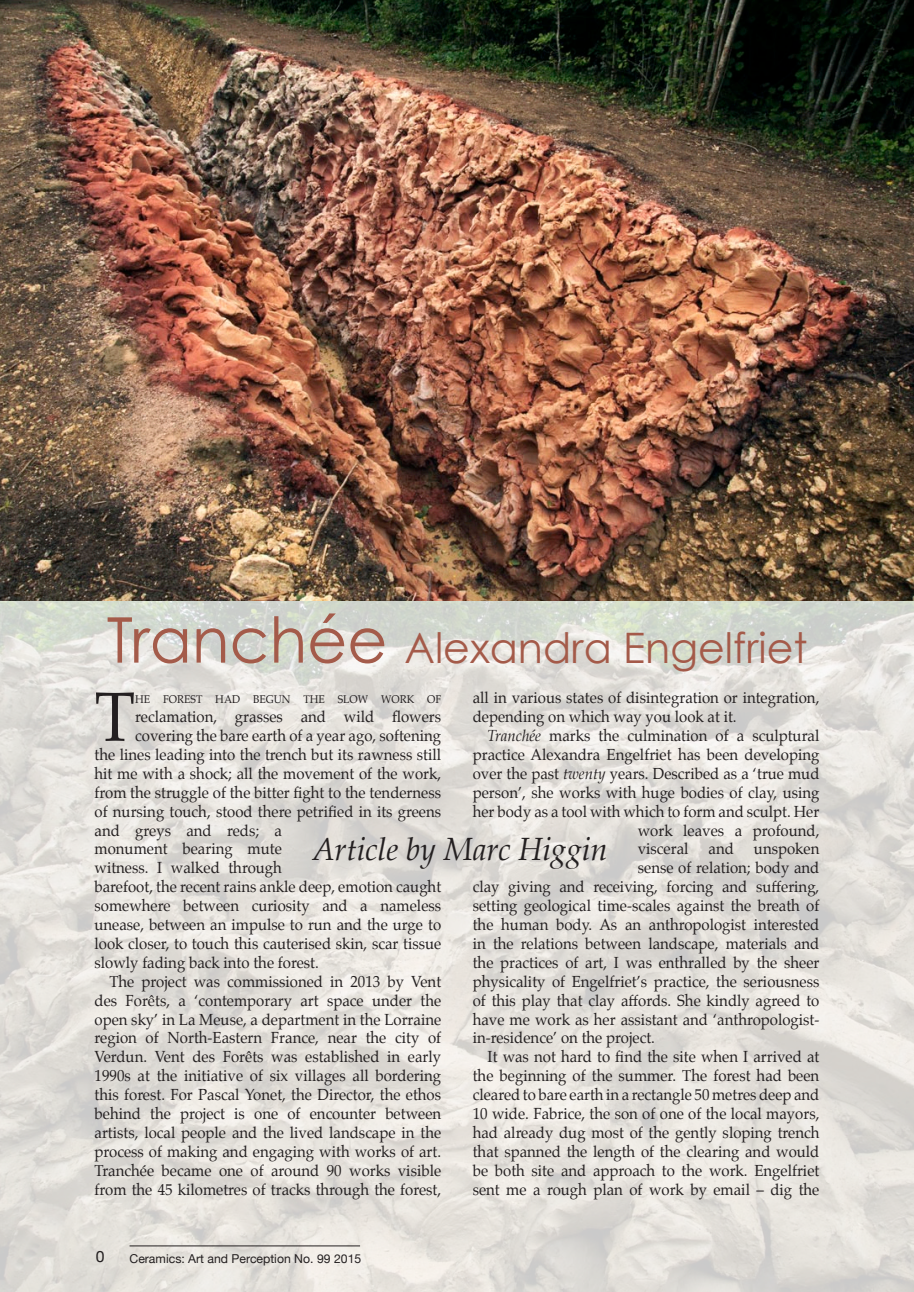
<style>
.page{position:relative;width:914px;height:1292px;background:#fff}
.page>*{position:absolute;margin:0;border:0;box-sizing:border-box;transform-origin:0 0}
.body_copy{font:70px "Palatino";color:#231f20;scale:.95 1}
.t1{font:42px "Century Gothic";color:#a45a49}
.t2{font:italic 31.5px "Palatino";color:#231f20}
.body_copy-2{font:15.75px/18.9px "Palatino";color:#231f20;text-align:justify;scale:.95 1}
.t3{font:15.75px "Helvetica Neue";color:#231f20}
.t4{font:12.25px "Helvetica Neue";color:#231f20}
.body_copy-3{font:11.03px "Palatino";color:#231f20;scale:.95 1}
.s1{font-size:63px;color:#a45b4a}
.s2{font-style:italic}
</style>
<div class="page">
<img style="left:0;top:600px;width:914px;height:692px">
<img style="left:0;top:0;width:914px;height:600px">
<hr style="left:129px;top:1245px;width:231px;height:1px;background:#231f20">
<p class="t1" style="left:107px;top:622px;width:702px"><span class="s1">Tranchée</span> Alexandra Engelfriet</p>
<p class="body_copy-2" style="left:472px;top:688px;width:366px">all in various states of disintegration or integration, depending on which way you look at it.</p>
<p class="body_copy-2" style="left:487px;top:726px;width:351px"><span class="s2">Tranchée</span> marks the culmination of a sculptural</p>
<p class="body_copy-2" style="left:472px;top:745px;width:366px">practice Alexandra Engelfriet has been developing</p>
<p class="body_copy-2" style="left:472px;top:764px;width:366px">over the past <span class="s2">twenty</span> years. Described as a ‘true mud</p>
<p class="body_copy-2" style="left:472px;top:783px;width:366px">person’, she works with huge bodies of clay, using</p>
<p class="body_copy-2" style="left:472px;top:801px;width:366px">her body as a tool with which to form and sculpt. Her</p>
<p class="body_copy-2" style="left:637px;top:820px;width:193px">work leaves a profound,</p>
<p class="body_copy-2" style="left:637px;top:839px;width:55px">visceral</p>
<p class="body_copy-2" style="left:708px;top:839px;width:28px">and</p>
<p class="body_copy-2" style="left:754px;top:839px;width:70px">unspoken</p>
<p class="body_copy-2" style="left:637px;top:858px;width:193px">sense of relation; body and</p>
<p class="body_copy-2" style="left:472px;top:877px;width:366px">clay giving and receiving, forcing and suffering,</p>
<p class="body_copy-2" style="left:472px;top:896px;width:366px">setting geological time-scales against the breath of</p>
<p class="body_copy-2" style="left:472px;top:915px;width:366px">the human body. As an anthropologist interested</p>
<p class="body_copy-2" style="left:472px;top:934px;width:366px">in the relations between landscape, materials and</p>
<p class="body_copy-2" style="left:472px;top:953px;width:366px">the practices of art, I was enthralled by the sheer</p>
<p class="body_copy-2" style="left:472px;top:972px;width:366px">physicality of Engelfriet’s practice, the seriousness</p>
<p class="body_copy-2" style="left:472px;top:990px;width:366px">of this play that clay affords. She kindly agreed to</p>
<p class="body_copy-2" style="left:472px;top:1009px;width:366px">have me work as her assistant and ‘anthropologist-</p>
<p class="body_copy-2" style="left:472px;top:1028px;width:193px">in-residence’ on the project.</p>
<p class="body_copy-2" style="left:472px;top:1047px;width:366px;text-indent:15px">It was not hard to find the site when I arrived at the beginning of the summer. The forest had been cleared to bare earth in a rectangle 50 metres deep and 10 wide. Fabrice, the son of one of the local mayors, had already dug most of the gently sloping trench that spanned the length of the clearing and would be both site and approach to the work. Engelfriet sent me a rough plan of work by email – dig the</p>
<p class="body_copy" style="left:94px;top:659px;width:44px">T</p>
<p class="body_copy-3" style="left:135px;top:690px;width:323px">HE FOREST HAD BEGUN THE SLOW WORK OF</p>
<p class="body_copy-2" style="left:135px;top:707px;width:323px">reclamation, grasses and wild flowers</p>
<p class="body_copy-2" style="left:135px;top:726px;width:323px">covering the bare earth of a year ago, softening</p>
<p class="body_copy-2" style="left:94px;top:745px;width:366px">the lines leading into the trench but its rawness still</p>
<p class="body_copy-2" style="left:94px;top:764px;width:366px">hit me with a shock; all the movement of the work,</p>
<p class="body_copy-2" style="left:94px;top:783px;width:366px">from the struggle of the bitter fight to the tenderness</p>
<p class="body_copy-2" style="left:94px;top:801px;width:366px">of nursing touch, stood there petrified in its greens</p>
<p class="body_copy-2" style="left:94px;top:820px;width:199px">and greys and reds; a</p>
<p class="body_copy-2" style="left:94px;top:839px;width:199px">monument bearing mute</p>
<p class="body_copy-2" style="left:94px;top:858px;width:199px">witness. I walked through</p>
<p class="body_copy-2" style="left:94px;top:877px;width:366px">barefoot, the recent rains ankle deep, emotion caught</p>
<p class="body_copy-2" style="left:94px;top:896px;width:366px">somewhere between curiosity and a nameless</p>
<p class="body_copy-2" style="left:94px;top:915px;width:366px">unease, between an impulse to run and the urge to</p>
<p class="body_copy-2" style="left:94px;top:934px;width:366px">look closer, to touch this cauterised skin, scar tissue</p>
<p class="body_copy-2" style="left:94px;top:953px;width:238px">slowly fading back into the forest.</p>
<p class="body_copy-2" style="left:94px;top:972px;width:366px;text-indent:15px">The project was commissioned in 2013 by Vent des Forêts, a ‘contemporary art space under the open sky’ in La Meuse, a department in the Lorraine region of North-Eastern France, near the city of Verdun. Vent des Forêts was established in early 1990s at the initiative of six villages all bordering this forest. For Pascal Yonet, the Director, the ethos behind the project is one of encounter between artists, local people and the lived landscape in the process of making and engaging with works of art.<br>Tranchée became one of around 90 works visible from the 45 kilometres of tracks through the forest,</p>
<p class="t2" style="left:312px;top:822px;width:297px">Article by Marc Higgin</p>
<p class="t3" style="left:96px;top:1245px;width:10px">0</p>
<p class="t4" style="left:129px;top:1250px;width:233px">Ceramics: Art and Perception No. 99 2015</p>
</div>
